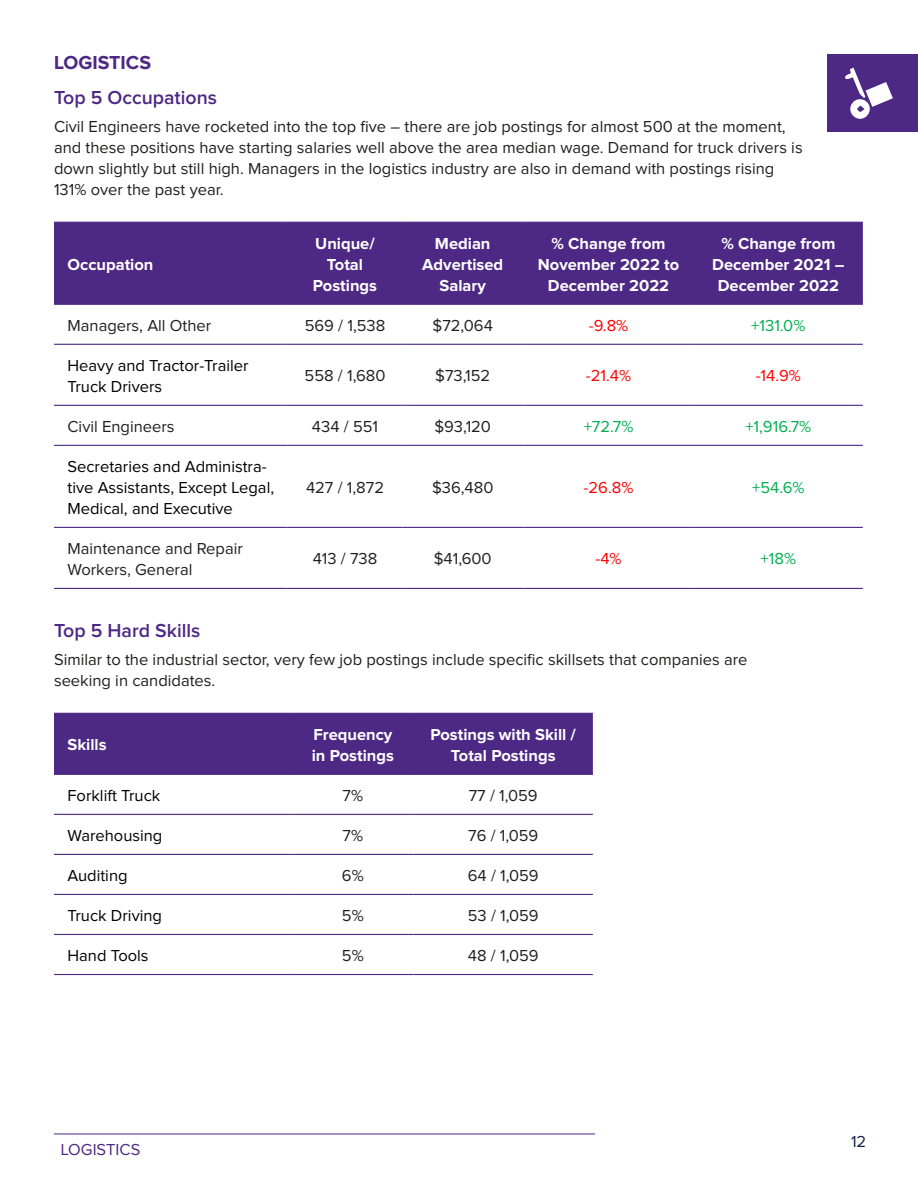
<style>
.page{position:relative;width:918px;height:1188px;background:#fff}
.page>*{position:absolute;margin:0;border:0;box-sizing:border-box;transform-origin:0 0}
.Basic2{font:600 19.5px "Proxima Nova";color:#4d2884}
.Basic2-2{font:700 19.5px "Proxima Nova";color:#4d2884}
.Basic2-3{font:16.5px/21px "Proxima Nova";color:#201f1e}
.Basic2-4{font:16.5px/21px "Proxima Nova";color:#231f20}
.Basic2-5{font:700 16.5px/21px "Proxima Nova";color:#fff;text-align:center}
.Basic2-6{font:16.5px/21px "Proxima Nova";color:#000}
.Basic2-7{font:16.5px "Proxima Nova";color:#00b050}
.Basic2-8{font:16.5px "Proxima Nova";color:#f00}
.List_Paragraph{font:16.5px "Proxima Nova";color:#4d2884}
.t1{font:16.5px "Proxima Nova";color:#122147}
</style>
<div class="page">
<div style="left:54px;top:223px;width:809px;height:81px;background:#4d2884"></div>
<hr style="left:54px;top:222px;width:234px;height:1px;background:#4d2884">
<hr style="left:288px;top:222px;width:114px;height:1px;background:#4d2884">
<hr style="left:402px;top:222px;width:121px;height:1px;background:#4d2884">
<hr style="left:523px;top:222px;width:171px;height:1px;background:#4d2884">
<hr style="left:694px;top:222px;width:169px;height:1px;background:#4d2884">
<hr style="left:54px;top:304px;width:234px;height:1px;background:#4d2884">
<hr style="left:288px;top:304px;width:114px;height:1px;background:#4d2884">
<hr style="left:402px;top:304px;width:121px;height:1px;background:#4d2884">
<hr style="left:523px;top:304px;width:171px;height:1px;background:#4d2884">
<hr style="left:694px;top:304px;width:169px;height:1px;background:#4d2884">
<hr style="left:54px;top:344px;width:234px;height:1px;background:#4d2884">
<hr style="left:288px;top:344px;width:114px;height:1px;background:#4d2884">
<hr style="left:402px;top:344px;width:121px;height:1px;background:#4d2884">
<hr style="left:523px;top:344px;width:171px;height:1px;background:#4d2884">
<hr style="left:694px;top:344px;width:169px;height:1px;background:#4d2884">
<hr style="left:54px;top:405px;width:234px;height:1px;background:#4d2884">
<hr style="left:288px;top:405px;width:114px;height:1px;background:#4d2884">
<hr style="left:402px;top:405px;width:121px;height:1px;background:#4d2884">
<hr style="left:523px;top:405px;width:171px;height:1px;background:#4d2884">
<hr style="left:694px;top:405px;width:169px;height:1px;background:#4d2884">
<hr style="left:54px;top:445px;width:234px;height:1px;background:#4d2884">
<hr style="left:288px;top:445px;width:114px;height:1px;background:#4d2884">
<hr style="left:402px;top:445px;width:121px;height:1px;background:#4d2884">
<hr style="left:523px;top:445px;width:171px;height:1px;background:#4d2884">
<hr style="left:694px;top:445px;width:169px;height:1px;background:#4d2884">
<hr style="left:54px;top:527px;width:234px;height:1px;background:#4d2884">
<hr style="left:288px;top:527px;width:114px;height:1px;background:#4d2884">
<hr style="left:402px;top:527px;width:121px;height:1px;background:#4d2884">
<hr style="left:523px;top:527px;width:171px;height:1px;background:#4d2884">
<hr style="left:694px;top:527px;width:169px;height:1px;background:#4d2884">
<hr style="left:54px;top:588px;width:234px;height:1px;background:#4d2884">
<hr style="left:288px;top:588px;width:114px;height:1px;background:#4d2884">
<hr style="left:402px;top:588px;width:121px;height:1px;background:#4d2884">
<hr style="left:523px;top:588px;width:171px;height:1px;background:#4d2884">
<hr style="left:694px;top:588px;width:169px;height:1px;background:#4d2884">
<div style="left:54px;top:714px;width:539px;height:60px;background:#4d2884"></div>
<hr style="left:54px;top:713px;width:238px;height:1px;background:#4d2884">
<hr style="left:292px;top:713px;width:122px;height:1px;background:#4d2884">
<hr style="left:414px;top:713px;width:179px;height:1px;background:#4d2884">
<hr style="left:54px;top:774px;width:238px;height:1px;background:#4d2884">
<hr style="left:292px;top:774px;width:122px;height:1px;background:#4d2884">
<hr style="left:414px;top:774px;width:179px;height:1px;background:#4d2884">
<hr style="left:54px;top:814px;width:238px;height:1px;background:#4d2884">
<hr style="left:292px;top:814px;width:122px;height:1px;background:#4d2884">
<hr style="left:414px;top:814px;width:179px;height:1px;background:#4d2884">
<hr style="left:54px;top:854px;width:238px;height:1px;background:#4d2884">
<hr style="left:292px;top:854px;width:122px;height:1px;background:#4d2884">
<hr style="left:414px;top:854px;width:179px;height:1px;background:#4d2884">
<hr style="left:54px;top:894px;width:238px;height:1px;background:#4d2884">
<hr style="left:292px;top:894px;width:122px;height:1px;background:#4d2884">
<hr style="left:414px;top:894px;width:179px;height:1px;background:#4d2884">
<hr style="left:54px;top:934px;width:238px;height:1px;background:#4d2884">
<hr style="left:292px;top:934px;width:122px;height:1px;background:#4d2884">
<hr style="left:414px;top:934px;width:179px;height:1px;background:#4d2884">
<hr style="left:54px;top:974px;width:238px;height:1px;background:#4d2884">
<hr style="left:292px;top:974px;width:122px;height:1px;background:#4d2884">
<hr style="left:414px;top:974px;width:179px;height:1px;background:#4d2884">
<hr style="left:54px;top:1134px;width:541px;height:1px;background:#4d2884">
<div style="left:827px;top:55px;width:91px;height:77px;background:#4d2884"></div>
<svg style="left:845px;top:68px;width:48px;height:51px"></svg>
<p class="Basic2-2" style="left:54px;top:54px;width:99px">LOGISTICS</p>
<p class="Basic2" style="left:54px;top:88px;width:165px">Top 5 Occupations</p>
<p class="Basic2-3" style="left:54px;top:116px;width:750px">Civil Engineers have rocketed into the top five – there are job postings for almost 500 at the moment, and these positions have starting salaries well above the area median wage. Demand for truck drivers is down slightly but still high. Managers in the logistics industry are also in demand with postings rising 131% over the past year.</p>
<p class="Basic2-5" style="left:68px;top:254px;width:88px">Occupation</p>
<p class="Basic2-5" style="left:313px;top:233px;width:66px">Unique/<br>Total<br>Postings</p>
<p class="Basic2-5" style="left:422px;top:233px;width:82px">Median<br>Advertised<br>Salary</p>
<p class="Basic2-5" style="left:538px;top:233px;width:143px">% Change from<br>November 2022 to<br>December 2022</p>
<p class="Basic2-5" style="left:712px;top:233px;width:134px">% Change from<br>December 2021 –<br>December 2022</p>
<p class="Basic2-4" style="left:68px;top:316px;width:145px">Managers, All Other</p>
<p class="Basic2-4" style="left:305px;top:316px;width:82px">569 / 1,538</p>
<p class="Basic2-4" style="left:433px;top:316px;width:62px">$72,064</p>
<p class="Basic2-8" style="left:589px;top:318px;width:41px">-9.8%</p>
<p class="Basic2-7" style="left:751px;top:318px;width:56px">+131.0%</p>
<p class="Basic2-6" style="left:68px;top:356px;width:183px">Heavy and Tractor-Trailer<br>Truck Drivers</p>
<p class="Basic2-4" style="left:305px;top:366px;width:82px">558 / 1,680</p>
<p class="Basic2-4" style="left:435px;top:366px;width:57px">$73,152</p>
<p class="Basic2-8" style="left:586px;top:368px;width:47px">-21.4%</p>
<p class="Basic2-8" style="left:756px;top:368px;width:47px">-14.9%</p>
<p class="Basic2-4" style="left:68px;top:417px;width:109px">Civil Engineers</p>
<p class="Basic2-4" style="left:312px;top:417px;width:68px">434 / 551</p>
<p class="Basic2-4" style="left:434px;top:417px;width:58px">$93,120</p>
<p class="Basic2-7" style="left:584px;top:419px;width:51px">+72.7%</p>
<p class="Basic2-7" style="left:745px;top:419px;width:68px">+1,916.7%</p>
<p class="Basic2-6" style="left:68px;top:457px;width:208px">Secretaries and Administra&shy;tive Assistants, Except Legal,<br>Medical, and Executive</p>
<p class="Basic2-4" style="left:306px;top:478px;width:80px">427 / 1,872</p>
<p class="Basic2-4" style="left:432px;top:478px;width:63px">$36,480</p>
<p class="Basic2-8" style="left:584px;top:480px;width:51px">-26.8%</p>
<p class="Basic2-7" style="left:752px;top:480px;width:54px">+54.6%</p>
<p class="Basic2-4" style="left:68px;top:539px;width:177px">Maintenance and Repair<br>Workers, General</p>
<p class="Basic2-4" style="left:313px;top:549px;width:66px">413 / 738</p>
<p class="Basic2-4" style="left:434px;top:549px;width:59px">$41,600</p>
<p class="Basic2-8" style="left:595px;top:551px;width:28px">-4%</p>
<p class="Basic2-7" style="left:761px;top:551px;width:37px">+18%</p>
<p class="Basic2" style="left:54px;top:622px;width:148px">Top 5 Hard Skills</p>
<p class="Basic2-3" style="left:54px;top:649px;width:695px">Similar to the industrial sector, very few job postings include specific skillsets that companies are seeking in candidates.</p>
<p class="Basic2-5" style="left:68px;top:735px;width:41px">Skills</p>
<p class="Basic2-5" style="left:312px;top:725px;width:84px;text-align:left">Frequency in Postings</p>
<p class="Basic2-5" style="left:430px;top:725px;width:147px">Postings with Skill /<br>Total Postings</p>
<p class="Basic2-6" style="left:68px;top:786px;width:94px">Forklift Truck</p>
<p class="Basic2-4" style="left:343px;top:786px;width:22px">7%</p>
<p class="Basic2-4" style="left:469px;top:786px;width:70px">77 / 1,059</p>
<p class="Basic2-6" style="left:68px;top:826px;width:96px">Warehousing</p>
<p class="Basic2-4" style="left:343px;top:826px;width:22px">7%</p>
<p class="Basic2-4" style="left:468px;top:826px;width:72px">76 / 1,059</p>
<p class="Basic2-6" style="left:68px;top:866px;width:62px">Auditing</p>
<p class="Basic2-4" style="left:342px;top:866px;width:23px">6%</p>
<p class="Basic2-4" style="left:468px;top:866px;width:72px">64 / 1,059</p>
<p class="Basic2-6" style="left:68px;top:906px;width:96px">Truck Driving</p>
<p class="Basic2-4" style="left:342px;top:906px;width:23px">5%</p>
<p class="Basic2-4" style="left:468px;top:906px;width:72px">53 / 1,059</p>
<p class="Basic2-6" style="left:68px;top:946px;width:83px">Hand Tools</p>
<p class="Basic2-4" style="left:342px;top:946px;width:23px">5%</p>
<p class="Basic2-4" style="left:468px;top:946px;width:72px">48 / 1,059</p>
<p class="List_Paragraph" style="left:61px;top:1142px;width:81px">LOGISTICS</p>
<p class="t1" style="left:851px;top:1134px;width:17px">12</p>
</div>
